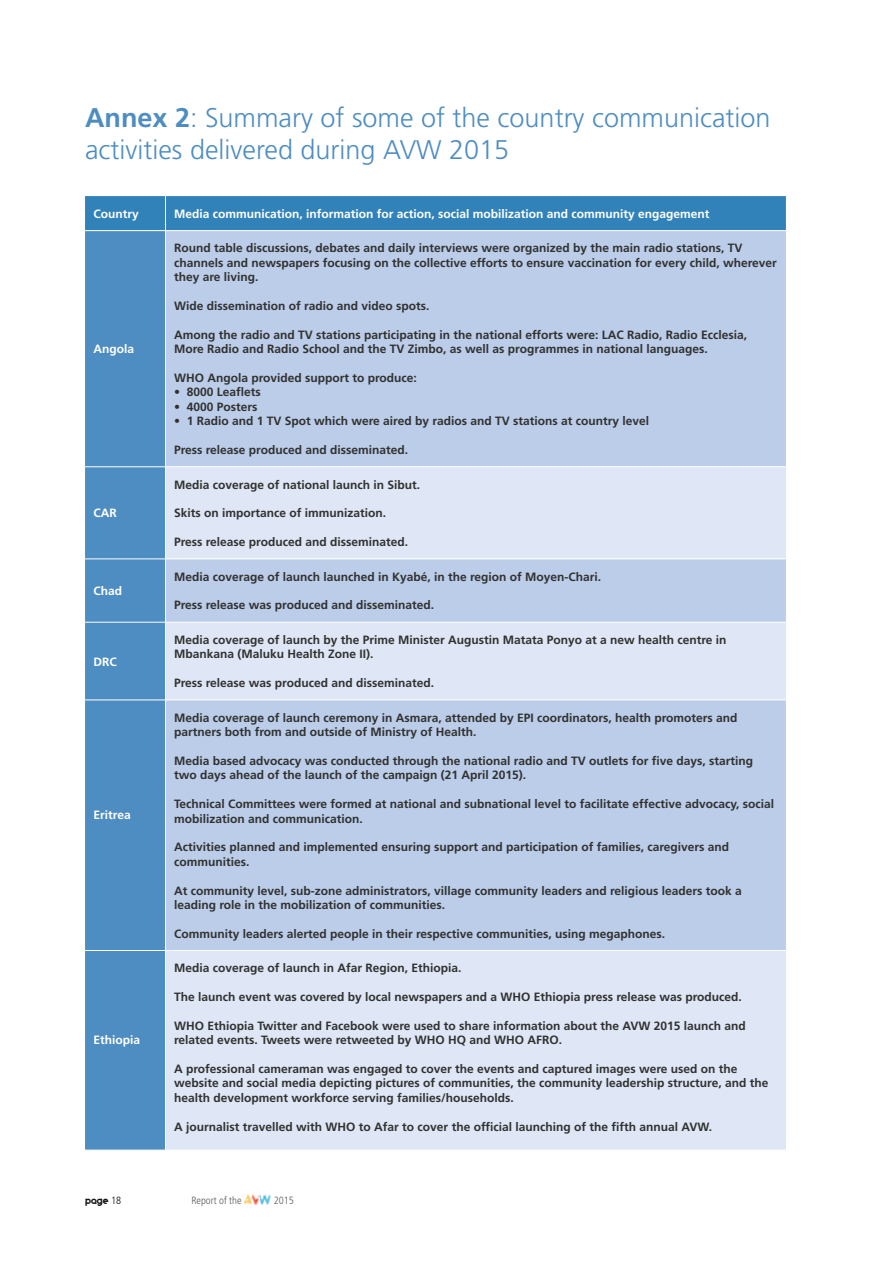
<style>
.page{position:relative;width:893px;height:1263px;background:#fff}
.page>*{position:absolute;margin:0;border:0;box-sizing:border-box;transform-origin:0 0}
.t1{font:300 27px/32.4px "Frutiger LT Std";color:#4e8dc1}
.t2{font:700 12px/14.4px "Frutiger LT Std";color:#313130}
.t3{font:700 12px "Frutiger LT Std";color:#fff}
.t4{font:300 condensed 10.5px "Frutiger LT Std";color:#5a5a5a}
.t5{font:10.5px "Geometry Soft Pro Bold N";color:#131413}
.s1{font-weight:700}
.s2{font-family:"Frutiger LT Std";font-weight:300;font-stretch:condensed}
</style>
<div class="page">
<img style="left:244px;top:1195px;width:27px;height:9px">
<div style="left:85px;top:196px;width:701px;height:34px;background:#3282ba"></div>
<div style="left:85px;top:231px;width:80px;height:919px;background:#4e8dc1"></div>
<div style="left:166px;top:231px;width:620px;height:235px;background:#bbcde9"></div>
<svg style="left:166px;top:467px;width:620px;height:683px;background:#cedbf0"></svg>
<hr style="left:85px;top:466px;width:81px;height:1px;background:#fff">
<hr style="left:85px;top:559px;width:81px;height:1px;background:#fff">
<hr style="left:85px;top:622px;width:81px;height:1px;background:#fff">
<hr style="left:166px;top:559px;width:620px;height:1px;background:#fff">
<hr style="left:166px;top:622px;width:620px;height:1px;background:#fff">
<hr style="left:85px;top:700px;width:81px;height:1px;background:#fff">
<hr style="left:85px;top:950px;width:81px;height:1px;background:#fff">
<hr style="left:166px;top:700px;width:620px;height:1px;background:#fff">
<hr style="left:166px;top:950px;width:620px;height:1px;background:#fff">
<hr style="left:165px;top:196px;width:1px;height:34px;background:#fff">
<h1 class="t1" style="left:85px;top:101px;width:687px"><span class="s1">Annex 2</span>: Summary of some of the country communication activities delivered during AVW 2015</h1>
<p class="t3" style="left:94px;top:207px;width:47px">Country</p>
<p class="t3" style="left:174px;top:207px;width:537px">Media communication, information for action, social mobilization and community engagement</p>
<p class="t3" style="left:94px;top:342px;width:42px">Angola</p>
<p class="t3" style="left:94px;top:506px;width:25px">CAR</p>
<p class="t3" style="left:94px;top:584px;width:30px">Chad</p>
<p class="t3" style="left:94px;top:654px;width:24px">DRC</p>
<p class="t3" style="left:94px;top:808px;width:39px">Eritrea</p>
<p class="t3" style="left:94px;top:1033px;width:48px">Ethiopia</p>
<p class="t2" style="left:174px;top:241px;width:604px">Round table discussions, debates and daily interviews were organized by the main radio stations, TV channels and newspapers focusing on the collective efforts to ensure vaccination for every child, wherever they are living.</p>
<p class="t2" style="left:174px;top:299px;width:257px">Wide dissemination of radio and video spots.</p>
<p class="t2" style="left:174px;top:327px;width:575px">Among the radio and TV stations participating in the national efforts were: LAC Radio, Radio Ecclesia,<br>More Radio and Radio School and the TV Zimbo, as well as programmes in national languages.</p>
<p class="t2" style="left:174px;top:371px;width:244px">WHO Angola provided support to produce:</p>
<p class="t2" style="left:174px;top:385px;width:88px">• 8000 Leaflets</p>
<p class="t2" style="left:174px;top:399px;width:85px">• 4000 Posters</p>
<p class="t2" style="left:174px;top:414px;width:477px">• 1 Radio and 1 TV Spot which were aired by radios and TV stations at country level</p>
<p class="t2" style="left:174px;top:443px;width:236px">Press release produced and disseminated.</p>
<p class="t2" style="left:174px;top:477px;width:248px">Media coverage of national launch in Sibut.</p>
<p class="t2" style="left:174px;top:506px;width:214px">Skits on importance of immunization.</p>
<p class="t2" style="left:174px;top:535px;width:236px">Press release produced and disseminated.</p>
<p class="t2" style="left:174px;top:569px;width:429px">Media coverage of launch launched in Kyabé, in the region of Moyen-Chari.</p>
<p class="t2" style="left:174px;top:598px;width:262px">Press release was produced and disseminated.</p>
<p class="t2" style="left:174px;top:633px;width:554px">Media coverage of launch by the Prime Minister Augustin Matata Ponyo at a new health centre in<br>Mbankana (Maluku Health Zone II).</p>
<p class="t2" style="left:174px;top:676px;width:262px">Press release was produced and disseminated.</p>
<p class="t2" style="left:174px;top:710px;width:565px">Media coverage of launch ceremony in Asmara, attended by EPI coordinators, health promoters and partners both from and outside of Ministry of Health.</p>
<p class="t2" style="left:174px;top:753px;width:581px">Media based advocacy was conducted through the national radio and TV outlets for five days, starting two days ahead of the launch of the campaign (21 April 2015).</p>
<p class="t2" style="left:174px;top:797px;width:601px">Technical Committees were formed at national and subnational level to facilitate effective advocacy, social mobilization and communication.</p>
<p class="t2" style="left:174px;top:840px;width:557px">Activities planned and implemented ensuring support and participation of families, caregivers and communities.</p>
<p class="t2" style="left:174px;top:883px;width:569px">At community level, sub-zone administrators, village community leaders and religious leaders took a leading role in the mobilization of communities.</p>
<p class="t2" style="left:174px;top:926px;width:493px">Community leaders alerted people in their respective communities, using megaphones.</p>
<p class="t2" style="left:174px;top:961px;width:289px">Media coverage of launch in Afar Region, Ethiopia.</p>
<p class="t2" style="left:174px;top:990px;width:569px">The launch event was covered by local newspapers and a WHO Ethiopia press release was produced.</p>
<p class="t2" style="left:174px;top:1018px;width:573px">WHO Ethiopia Twitter and Facebook were used to share information about the AVW 2015 launch and related events. Tweets were retweeted by WHO HQ and WHO AFRO.</p>
<p class="t2" style="left:174px;top:1062px;width:596px">A professional cameraman was engaged to cover the events and captured images were used on the website and social media depicting pictures of communities, the community leadership structure, and the health development workforce serving families/households.</p>
<p class="t2" style="left:174px;top:1119px;width:539px">A journalist travelled with WHO to Afar to cover the official launching of the fifth annual AVW.</p>
<p class="t5" style="left:85px;top:1195px;width:38px">page <span class="s2">18</span></p>
<p class="t4" style="left:191px;top:1194px;width:52px">Report of the</p>
<p class="t4" style="left:274px;top:1194px;width:22px">2015</p>
</div>
